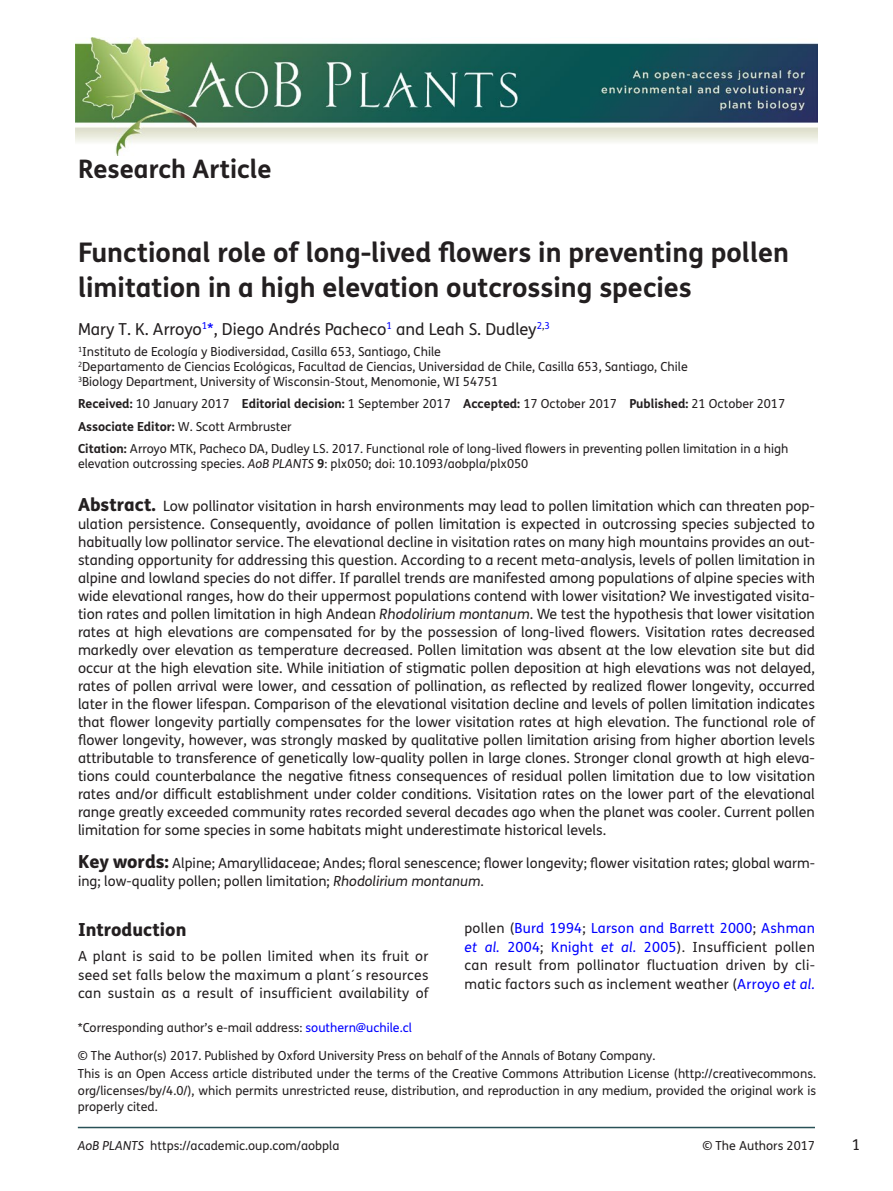
<style>
.page{position:relative;width:893px;height:1191px;background:#fff}
.page>*{position:absolute;margin:0;border:0;box-sizing:border-box;transform-origin:0 0}
.t1{font:700 27px/34.5px "FS Me";color:#231f20}
.t2{font:700 25.5px "FS Me";color:#231f20}
.t3{font:800 18px "FS Me";color:#231f20}
.t4{font:16.5px "FS Me";color:#231f20}
.t5{font:15px "FS Me";color:#231f20}
.t6{font:14.25px/18px "FS Me";color:#231f20;text-align:justify}
.t7{font:13.95px/18.5px "FS Me";color:#231f20;text-align:justify}
.t8{font:12.45px/15px "FS Me";color:#231f20}
.s1{color:#00f}
.s2{font-weight:700}
.s3{font-style:italic}
.s4{font-weight:800;font-size:18px}
.s5{font-style:italic;color:#00f}
</style>
<div class="page">
<img style="left:76px;top:37px;width:741px;height:118px">
<hr style="left:78px;top:1126px;width:737px;height:2px;background:#295157">
<h2 class="t2" style="left:78px;top:150px;width:195px">Research Article</h2>
<h1 class="t1" style="left:78px;top:234px;width:712px">Functional role of long-lived flowers in preventing pollen limitation in a high elevation outcrossing species</h1>
<p class="t4" style="left:78px;top:318px;width:473px">Mary T. K. Arroyo<sup>1</sup><span class="s1">*</span>, Diego Andrés Pacheco<sup>1</sup> and Leah S. Dudley<sup>2</sup><sup>,</sup><sup>3</sup></p>
<p class="t8" style="left:78px;top:344px;width:611px"><sup>1</sup>Instituto de Ecología y Biodiversidad, Casilla 653, Santiago, Chile<br><sup>2</sup>Departamento de Ciencias Ecológicas, Facultad de Ciencias, Universidad de Chile, Casilla 653, Santiago, Chile<br><sup>3</sup>Biology Department, University of Wisconsin-Stout, Menomonie, WI 54751</p>
<p class="t8" style="left:78px;top:392px;width:712px;line-height:22.5px"><span class="s2">Received:</span> 10 January 2017 <span class="s2">Editorial decision:</span> 1 September 2017 <span class="s2">Accepted:</span> 17 October 2017 <span class="s2">Published:</span> 21 October 2017<br><span class="s2">Associate Editor:</span> W. Scott Armbruster<br><span class="s2">Citation:</span> Arroyo MTK, Pacheco DA, Dudley LS. 2017. Functional role of long-lived flowers in preventing pollen limitation in a high</p>
<p class="t8" style="left:78px;top:456px;width:452px">elevation outcrossing species. <span class="s3">AoB PLANTS</span> <span class="s2">9</span>: plx050; doi: 10.1093/aobpla/plx050</p>
<p class="t6" style="left:78px;top:497px;width:739px"><span class="s4">Abstract.</span> Low pollinator visitation in harsh environments may lead to pollen limitation which can threaten pop&shy;ulation persistence. Consequently, avoidance of pollen limitation is expected in outcrossing species subjected to habitually low pollinator service. The elevational decline in visitation rates on many high mountains provides an out&shy;standing opportunity for addressing this question. According to a recent meta-analysis, levels of pollen limitation in alpine and lowland species do not differ. If parallel trends are manifested among populations of alpine species with wide elevational ranges, how do their uppermost populations contend with lower visitation? We investigated visita&shy;tion rates and pollen limitation in high Andean <span class="s3">Rhodolirium montanum</span>. We test the hypothesis that lower visitation rates at high elevations are compensated for by the possession of long-lived flowers. Visitation rates decreased markedly over elevation as temperature decreased. Pollen limitation was absent at the low elevation site but did occur at the high elevation site. While initiation of stigmatic pollen deposition at high elevations was not delayed, rates of pollen arrival were lower, and cessation of pollination, as reflected by realized flower longevity, occurred later in the flower lifespan. Comparison of the elevational visitation decline and levels of pollen limitation indicates that flower longevity partially compensates for the lower visitation rates at high elevation. The functional role of flower longevity, however, was strongly masked by qualitative pollen limitation arising from higher abortion levels attributable to transference of genetically low-quality pollen in large clones. Stronger clonal growth at high eleva&shy;tions could counterbalance the negative fitness consequences of residual pollen limitation due to low visitation rates and/or difficult establishment under colder conditions. Visitation rates on the lower part of the elevational range greatly exceeded community rates recorded several decades ago when the planet was cooler. Current pollen limitation for some species in some habitats might underestimate historical levels.</p>
<p class="t7" style="left:78px;top:854px;width:738px;line-height:18px"><span class="s4">Key words:</span> Alpine; Amaryllidaceae; Andes; floral senescence; flower longevity; flower visitation rates; global warm&shy;ing; low-quality pollen; pollen limitation; <span class="s3">Rhodolirium montanum</span>.</p>
<p class="t3" style="left:78px;top:915px;width:110px">Introduction</p>
<p class="t7" style="left:78px;top:947px;width:352px">A plant is said to be pollen limited when its fruit or seed set falls below the maximum a plant´s resources can sustain as a result of insufficient availability of</p>
<p class="t7" style="left:464px;top:919px;width:352px">pollen (<span class="s1">Burd 1994</span>; <span class="s1">Larson and Barrett 2000</span>; <span class="s1">Ashman </span><span class="s5">et al.</span> <span class="s1">2004</span>; <span class="s1">Knight</span> <span class="s5">et al.</span> <span class="s1">2005</span>). Insufficient pollen can result from pollinator fluctuation driven by cli&shy;matic factors such as inclement weather (<span class="s1">Arroyo</span> <span class="s5">et al.</span></p>
<p class="t8" style="left:78px;top:1019px;width:336px">*Corresponding author’s e-mail address: <span class="s1">southern@uchile.cl</span></p>
<p class="t8" style="left:78px;top:1065px;width:740px;line-height:16.5px;text-align:justify">This is an Open Access article distributed under the terms of the Creative Commons Attribution License (http://creativecommons. org/licenses/by/4.0/), which permits unrestricted reuse, distribution, and reproduction in any medium, provided the original work is properly cited.</p>
<p class="t8" style="left:78px;top:1048px;width:579px">© The Author(s) 2017. Published by Oxford University Press on behalf of the Annals of Botany Company.</p>
<p class="t8" style="left:78px;top:1137px;width:263px"><span class="s3">AoB PLANTS</span> https://academic.oup.com/aobpla</p>
<p class="t8" style="left:702px;top:1137px;width:114px">© The Authors 2017</p>
<p class="t5" style="left:852px;top:1134px;width:10px">1</p>
</div>
